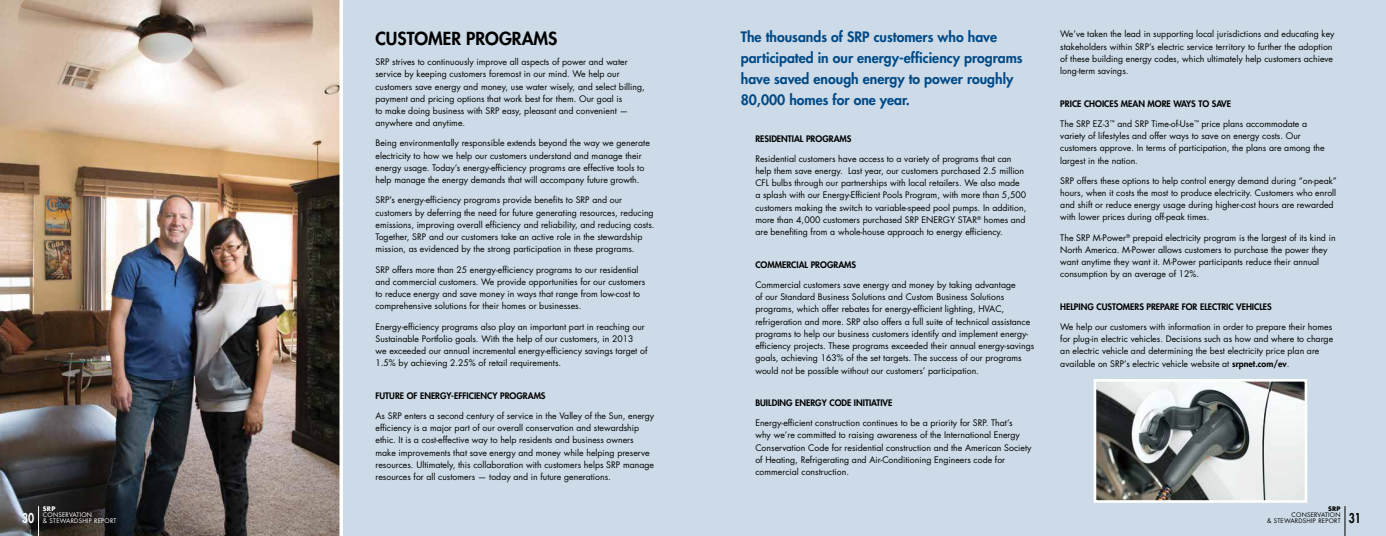
<style>
.page{position:relative;width:1386px;height:536px;background:#fff}
.page>*{position:absolute;margin:0;border:0;box-sizing:border-box;transform-origin:0 0}
.t1{font:800 17.5px "Futura Std";color:#000}
.t2{font:800 14px/21px "Futura Std";color:#004987}
.t3{font:800 13.12px "Futura Std";color:#fff;scale:.8 1}
.t4{font:8.75px/12.2px "Futura Std";color:#000}
.t5{font:800 8.75px "Futura Std";color:#000}
.t6{font:6.12px "Futura Std";letter-spacing:.04em;color:#000}
.t7{font:6.12px/6.1px "Futura Std";letter-spacing:.04em;color:#fff}
.t8{font:700 6.12px "Futura Std";color:#fff}
.t9{font:700 6.12px "Futura Std";color:#000}
.s1{font-weight:800}
.s2{font-weight:800;font-size:13.12px}
</style>
<div class="page">
<div style="left:334px;top:0;width:1052px;height:536px;background:#ccdbe7"></div>
<img style="left:0;top:0;width:340px;height:536px">
<hr style="left:38px;top:506px;width:1px;height:30px;background:#fff">
<hr style="left:1345px;top:506px;width:1px;height:30px;background:#000">
<hr style="left:340px;top:0;width:3px;height:536px;background:#fff">
<img style="left:1098px;top:383px;width:205px;height:115px">
<div style="left:1094px;top:379px;width:213px;height:123px;border:3px solid #fff"></div>
<h1 class="t1" style="left:375px;top:27px;width:181px">CUSTOMER PROG RAMS</h1>
<p class="t4" style="left:375px;top:56px;width:271px">SRP strives to continuously improve all aspects of power and water service by keeping customers foremost in our mind. We help our customers save energy and money, use water wisely, and select billing, payment and pricing options that work best for them. Our goal is<br>to make doing business with SRP easy, pleasant and convenient — anywhere and anytime.</p>
<p class="t4" style="left:375px;top:137px;width:276px">Being environmentally responsible extends beyond the way we generate electricity to how we help our customers understand and manage their energy usage. Today’s energy-efficiency programs are effective tools to help manage the energy demands that will accompany future growth.</p>
<p class="t4" style="left:375px;top:194px;width:281px">SRP’s energy-efficiency programs provide benefits to SRP and our customers by deferring the need for future generating resources, reducing emissions, improving overall efficiency and reliability, and reducing costs.<br>Together, SRP and our customers take an active role in the stewardship mission, as evidenced by the strong participation in these programs.</p>
<p class="t4" style="left:375px;top:263px;width:271px">SRP offers more than 25 energy-efficiency programs to our residential and commercial customers. We provide opportunities for our customers to reduce energy and save money in ways that range from low-cost to comprehensive solutions for their homes or businesses.</p>
<p class="t4" style="left:375px;top:320px;width:273px">Energy-efficiency programs also play an important part in reaching our Sustainable Portfolio goals. With the help of our customers, in 2013<br>we exceeded our annual incremental energy-efficiency savings target of 1.5% by achieving 2.25% of retail requirements.</p>
<p class="t5" style="left:375px;top:390px;width:171px">FUTURE OF ENERGY-EFFICIENCY PROGRAMS</p>
<p class="t4" style="left:375px;top:409px;width:280px">As SRP enters a second century of service in the Valley of the Sun, energy efficiency is a major part of our overall conservation and stewardship ethic. It is a cost-effective way to help residents and business owners make improvements that save energy and money while helping preserve resources. Ultimately, this collaboration with customers helps SRP manage resources for all customers — today and in future generations.</p>
<h2 class="t2" style="left:741px;top:26px;width:283px">THE THOUSANDS OF SRP CUSTOMERS WHO HAVE PARTICIPATED IN OUR ENERGY-EFFICIENCY PROGRAMS HAVE SAVED ENOUGH ENERGY TO POWER ROUGHLY 80,000 HOMES FOR ONE YEAR.</h2>
<p class="t5" style="left:755px;top:133px;width:97px">RESIDENTIAL PROGRAMS</p>
<p class="t4" style="left:755px;top:152px;width:273px">Residential customers have access to a variety of programs that can help them save energy. Last year, our customers purchased 2.5 million CFL bulbs through our partnerships with local retailers. We also made a splash with our Energy-Efficient Pools Program, with more than 5,500 customers making the switch to variable-speed pool pumps. In addition, more than 4,000 customers purchased SRP ENERGY STAR<sup>®</sup> homes and are benefiting from a whole-house approach to energy efficiency.</p>
<p class="t5" style="left:755px;top:259px;width:101px">COMMERC IAL PROG RAMS</p>
<p class="t4" style="left:755px;top:278px;width:281px">Commercial customers save energy and money by taking advantage<br>of our Standard Business Solutions and Custom Business Solutions programs, which offer rebates for energy-efficient lighting, HVAC, refrigeration and more. SRP also offers a full suite of technical assistance programs to help our business customers identify and implement energy&shy;efficiency projects. These programs exceeded their annual energy-savings goals, achieving 163% of the set targets. The success of our programs would not be possible without our customers’ participation.</p>
<p class="t5" style="left:755px;top:397px;width:139px">BUILDING ENERGY CODE INITIATIVE</p>
<p class="t4" style="left:755px;top:417px;width:278px">Energy-efficient construction continues to be a priority for SRP. That’s<br>why we’re committed to raising awareness of the International Energy Conservation Code for residential construction and the American Society of Heating, Refrigerating and Air-Conditioning Engineers code for commercial construction.</p>
<p class="t4" style="left:1060px;top:28px;width:276px">We’ve taken the lead in supporting local jurisdictions and educating key stakeholders within SRP’s electric service territory to further the adoption of these building energy codes, which ultimately help customers achieve long-term savings.</p>
<p class="t5" style="left:1060px;top:98px;width:172px">PRIC E CHOIC ES MEAN MORE WAYS TO SAVE</p>
<p class="t4" style="left:1060px;top:117px;width:266px">The SRP EZ-3<sup>™</sup> and SRP Time-of-Use<sup>™</sup> price plans accommodate a variety of lifestyles and offer ways to save on energy costs. Our customers approve. In terms of participation, the plans are among the largest in the nation.</p>
<p class="t4" style="left:1060px;top:174px;width:278px">SRP offers these options to help control energy demand during “on-peak” hours, when it costs the most to produce electricity. Customers who enroll and shift or reduce energy usage during higher-cost hours are rewarded with lower prices during off-peak times.</p>
<p class="t4" style="left:1060px;top:231px;width:277px">The SRP M-Power<sup>®</sup> prepaid electricity program is the largest of its kind in North America. M-Power allows customers to purchase the power they want anytime they want it. M-Power participants reduce their annual consumption by an average of 12%.</p>
<p class="t5" style="left:1060px;top:301px;width:182px">HELPING CUSTOMERS PREPARE FOR ELECTRIC VEHI</p>
<p class="t5" style="left:1254px;top:301px;width:19px">CLES</p>
<p class="t4" style="left:1060px;top:320px;width:274px">We help our customers with information in order to prepare their homes for plug-in electric vehicles. Decisions such as how and where to charge an electric vehicle and determining the best electricity price plan are available on SRP’s electric vehicle website at <span class="s1">SRPNET.COM/EV</span>.</p>
<p class="t8" style="left:43px;top:504px;width:14px">SRP</p>
<p class="t7" style="left:43px;top:512px;width:75px">CONSERVATION<br>&amp; STEWARDSHIP REPORT</p>
<p class="t9" style="left:1328px;top:504px;width:14px">SRP</p>
<p class="t6" style="left:1292px;top:511px;width:51px">CONSERVATION</p>
<h3 class="t3" style="left:22px;top:509px;width:17px">30</h3>
<p class="t6" style="left:1267px;top:517px;width:95px">&amp; STEWARDSHIP REPORT <span class="s2">31</span></p>
</div>
